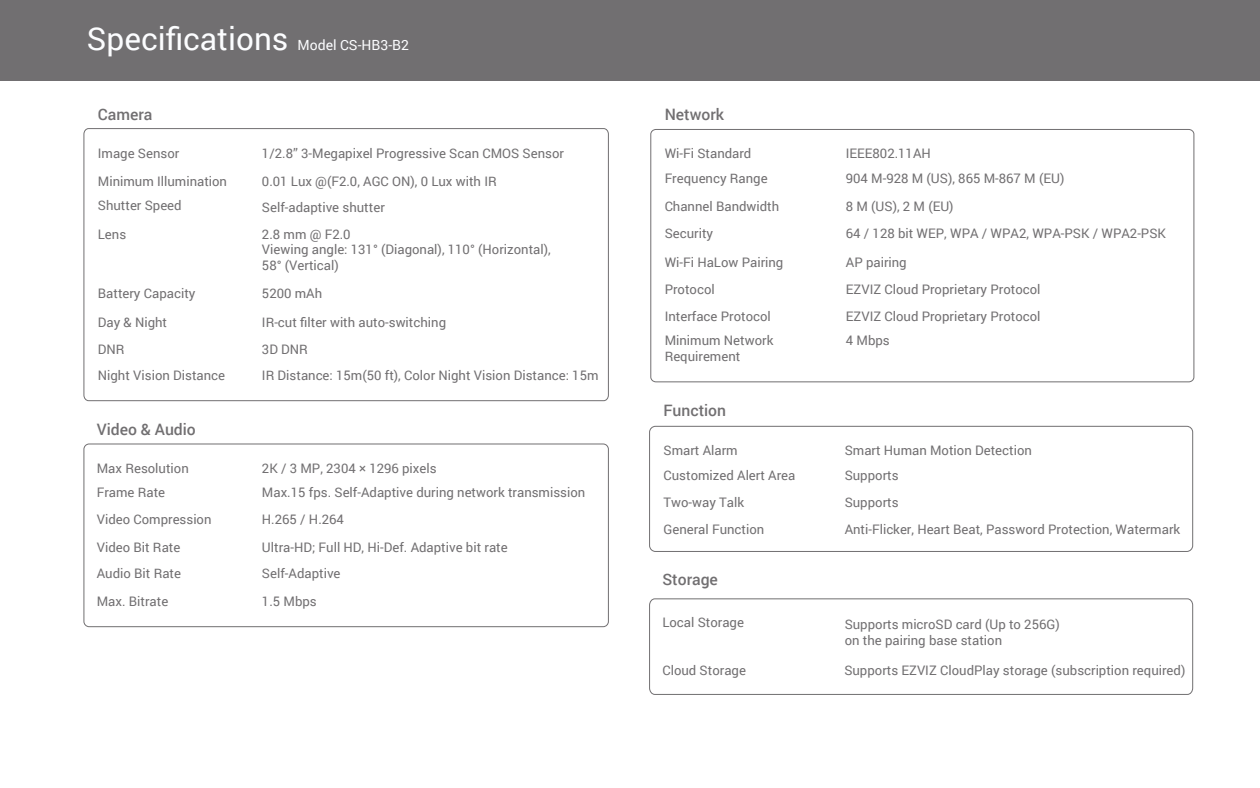
<style>
.page{position:relative;width:1260px;height:788px;background:#fff}
.page>*{position:absolute;margin:0;border:0;box-sizing:border-box;transform-origin:0 0}
.t1{font:31.5px "Roboto";color:#fcfdff}
.t2{font:500 15.75px "Roboto";color:#716f71}
.t3{font:14px "Roboto";color:#fcfdff}
.t4{font:13.12px/15.8px "Roboto";color:#716f71}
</style>
<div class="page">
<div style="left:0;top:0;width:1260px;height:80px;background:#716f71"></div>
<div style="left:83px;top:443px;width:526px;height:184px;border:1px solid #716f71;border-radius:5px"></div>
<svg style="left:649px;top:598px;width:545px;height:97px"></svg>
<div style="left:650px;top:129px;width:544px;height:253px;border:1px solid #716f71;border-radius:5px"></div>
<div style="left:649px;top:426px;width:544px;height:126px;border:1px solid #716f71;border-radius:6px"></div>
<svg style="left:83px;top:128px;width:526px;height:273px"></svg>
<h1 class="t1" style="left:87px;top:16px;width:203px">Specifications</h1>
<p class="t3" style="left:298px;top:35px;width:113px">Model CS-HB3-B2</p>
<p class="t2" style="left:98px;top:103px;width:56px">Camera</p>
<p class="t4" style="left:98px;top:144px;width:83px">Image Sensor</p>
<p class="t4" style="left:262px;top:144px;width:304px">1/2.8” 3-Megapixel Progressive Scan CMOS Sensor</p>
<p class="t4" style="left:98px;top:173px;width:131px">Minimum Illumination</p>
<p class="t4" style="left:262px;top:173px;width:236px">0.01 Lux @(F2.0, AGC ON), 0 Lux with IR</p>
<p class="t4" style="left:98px;top:197px;width:85px">Shutter Speed</p>
<p class="t4" style="left:262px;top:199px;width:124px">Self-adaptive shutter</p>
<p class="t4" style="left:98px;top:225px;width:30px">Lens</p>
<p class="t4" style="left:262px;top:225px;width:290px">2.8 mm @ F2.0<br>Viewing angle: 131° (Diagonal), 110° (Horizontal),<br>58° (Vertical)</p>
<p class="t4" style="left:98px;top:284px;width:99px">Battery Capacity</p>
<p class="t4" style="left:262px;top:284px;width:62px">5200 mAh</p>
<p class="t4" style="left:262px;top:313px;width:186px">IR-cut filter with auto-switching</p>
<p class="t4" style="left:98px;top:313px;width:71px">Day &amp; Night</p>
<p class="t4" style="left:98px;top:341px;width:28px">DNR</p>
<p class="t4" style="left:262px;top:341px;width:48px">3D DNR</p>
<p class="t4" style="left:98px;top:367px;width:129px">Night Vision Distance</p>
<p class="t4" style="left:262px;top:367px;width:338px">IR Distance: 15m(50 ft), Color Night Vision Distance: 15m</p>
<p class="t2" style="left:97px;top:418px;width:101px">Video &amp; Audio</p>
<p class="t4" style="left:97px;top:459px;width:94px">Max Resolution</p>
<p class="t4" style="left:262px;top:459px;width:176px">2K / 3 MP, 2304 × 1296 pixels</p>
<p class="t4" style="left:97px;top:484px;width:70px">Frame Rate</p>
<p class="t4" style="left:262px;top:484px;width:325px">Max.15 fps. Self-Adaptive during network transmission</p>
<p class="t4" style="left:97px;top:511px;width:116px">Video Compression</p>
<p class="t4" style="left:262px;top:511px;width:84px">H.265 / H.264</p>
<p class="t4" style="left:97px;top:538px;width:85px">Video Bit Rate</p>
<p class="t4" style="left:262px;top:538px;width:247px">Ultra-HD; Full HD, Hi-Def. Adaptive bit rate</p>
<p class="t4" style="left:97px;top:565px;width:86px">Audio Bit Rate</p>
<p class="t4" style="left:262px;top:565px;width:80px">Self-Adaptive</p>
<p class="t4" style="left:97px;top:592px;width:73px">Max. Bitrate</p>
<p class="t4" style="left:262px;top:592px;width:56px">1.5 Mbps</p>
<p class="t2" style="left:665px;top:103px;width:61px">Network</p>
<p class="t4" style="left:665px;top:145px;width:88px">Wi-Fi Standard</p>
<p class="t4" style="left:846px;top:145px;width:87px">IEEE802.11AH</p>
<p class="t4" style="left:665px;top:170px;width:105px">Frequency Range</p>
<p class="t4" style="left:846px;top:170px;width:220px">904 M-928 M (US), 865 M-867 M (EU)</p>
<p class="t4" style="left:665px;top:197px;width:116px">Channel Bandwidth</p>
<p class="t4" style="left:846px;top:197px;width:109px">8 M (US), 2 M (EU)</p>
<p class="t4" style="left:665px;top:225px;width:50px">Security</p>
<p class="t4" style="left:846px;top:225px;width:322px">64 / 128 bit WEP, WPA / WPA2, WPA-PSK / WPA2-PSK</p>
<p class="t4" style="left:665px;top:253px;width:120px">Wi-Fi HaLow Pairing</p>
<p class="t4" style="left:846px;top:253px;width:62px">AP pairing</p>
<p class="t4" style="left:665px;top:280px;width:52px">Protocol</p>
<p class="t4" style="left:846px;top:280px;width:196px">EZVIZ Cloud Proprietary Protocol</p>
<p class="t4" style="left:665px;top:307px;width:108px">Interface Protocol</p>
<p class="t4" style="left:846px;top:307px;width:196px">EZVIZ Cloud Proprietary Protocol</p>
<p class="t4" style="left:665px;top:332px;width:110px">Minimum Network<br>Requirement</p>
<p class="t4" style="left:846px;top:332px;width:45px">4 Mbps</p>
<p class="t2" style="left:664px;top:400px;width:64px">Function</p>
<p class="t4" style="left:664px;top:442px;width:76px">Smart Alarm</p>
<p class="t4" style="left:845px;top:442px;width:189px">Smart Human Motion Detection</p>
<p class="t4" style="left:664px;top:467px;width:133px">Customized Alert Area</p>
<p class="t4" style="left:845px;top:467px;width:55px">Supports</p>
<p class="t4" style="left:664px;top:494px;width:82px">Two-way Talk</p>
<p class="t4" style="left:845px;top:494px;width:55px">Supports</p>
<p class="t4" style="left:664px;top:521px;width:102px">General Function</p>
<p class="t4" style="left:845px;top:521px;width:337px">Anti-Flicker, Heart Beat, Password Protection, Watermark</p>
<p class="t2" style="left:662px;top:568px;width:57px">Storage</p>
<p class="t4" style="left:662px;top:614px;width:83px">Local Storage</p>
<p class="t4" style="left:845px;top:616px;width:217px">Supports microSD card (Up to 256G) on the pairing base station</p>
<p class="t4" style="left:662px;top:662px;width:85px">Cloud Storage</p>
<p class="t4" style="left:844px;top:662px;width:343px">Supports EZVIZ CloudPlay storage (subscription required)</p>
</div>
